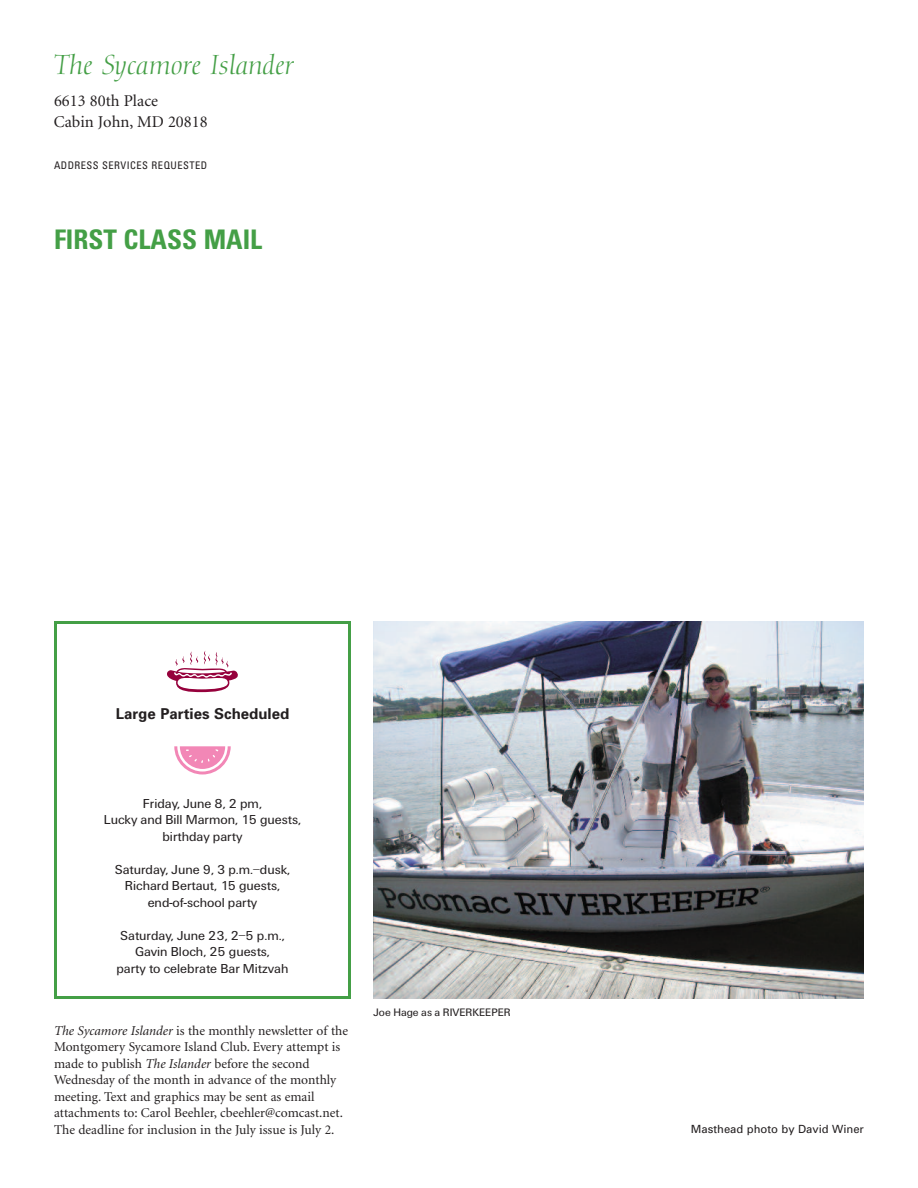
<style>
.page{position:relative;width:918px;height:1188px;background:#fff}
.page>*{position:absolute;margin:0;border:0;box-sizing:border-box;transform-origin:0 0}
.t1{font:66px "PF Food Drink";color:#f287b6}
.t2{font:54px "PF Food Drink";color:#96013c}
.t3{font:italic 27px "Diotima";color:#449f46}
.t4{font:700 condensed 27px "Univers";color:#449f46}
.t5{font:16.5px/21px "Minion";color:#231f20}
.t6{font:700 15px "Univers";color:#231f20}
.t7{font:13.5px/16.5px "Minion";color:#231f20}
.t8{font:13.5px/16.5px "U55";color:#231f20;text-align:center}
.t9{font:11.25px "Univers";color:#231f20}
.t10{font:11.25px "U55";color:#231f20}
.t11{font:condensed 10.5px "Univers";letter-spacing:.045em;color:#231f20}
.s1{font-style:italic}
</style>
<div class="page">
<img style="left:374px;top:621px;width:490px;height:378px">
<div style="left:54px;top:621px;width:297px;height:378px;border:3px solid #449f46"></div>
<h3 class="t3" style="left:54px;top:54px;width:241px">The Sycamore Islander</h3>
<p class="t5" style="left:54px;top:91px;width:155px">6613 80th Place<br>Cabin John, MD 20818</p>
<p class="t11" style="left:54px;top:161px;width:155px">ADDRESS SERVICES REQUESTED</p>
<h3 class="t4" style="left:54px;top:229px;width:210px">FIRST CLASS MAIL</h3>
<h2 class="t2" style="left:164px;top:642px;width:79px">d</h2>
<p class="t6" style="left:116px;top:709px;width:175px">Large Parties Scheduled</p>
<h1 class="t1" style="left:173px;top:712px;width:60px">w</h1>
<p class="t8" style="left:104px;top:796px;width:199px">Friday, June 8, 2 pm,<br>Lucky and Bill Marmon, 15 guests, birthday party</p>
<p class="t8" style="left:115px;top:862px;width:177px">Saturday, June 9, 3 p.m.–dusk,<br>Richard Bertaut, 15 guests, end-of-school party</p>
<p class="t8" style="left:116px;top:928px;width:174px">Saturday, June 23, 2–5 p.m.,<br>Gavin Bloch, 25 guests,<br>party to celebrate Bar Mitzvah</p>
<p class="t7" style="left:54px;top:1023px;width:296px"><span class="s1">The Sycamore Islander</span> is the monthly newsletter of the Montgomery Sycamore Island Club. Every attempt is made to publish <span class="s1">The Islander</span> before the second Wednesday of the month in advance of the monthly meeting. Text and graphics may be sent as email attachments to: Carol Beehler, cbeehler@comcast.net.<br>The deadline for inclusion in the July issue is July 2.</p>
<p class="t10" style="left:374px;top:1009px;width:139px">Joe Hage as a RIVERKEEPER</p>
<p class="t9" style="left:691px;top:1125px;width:175px">Masthead photo by David Winer</p>
</div>
